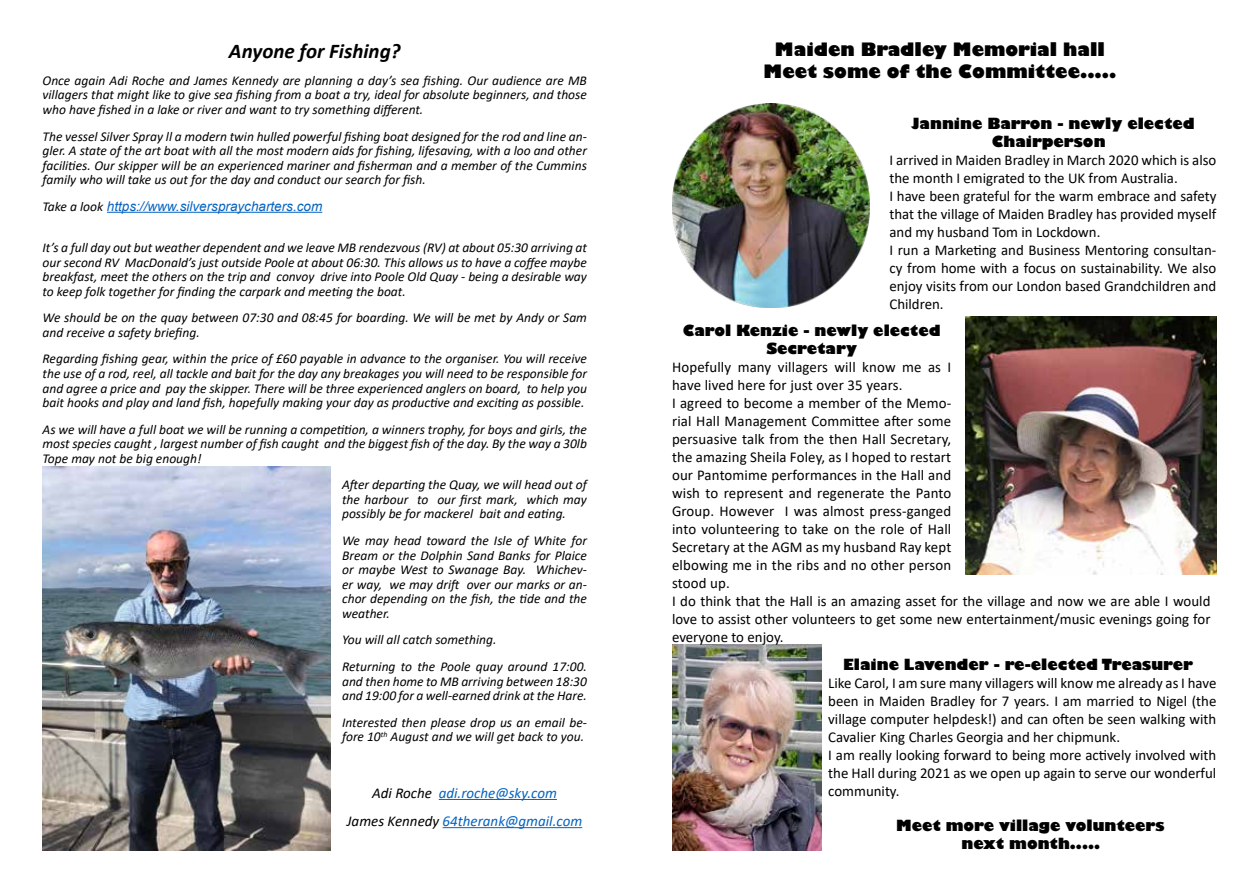
<style>
.page{position:relative;width:1259px;height:893px;background:#fff}
.page>*{position:absolute;margin:0;border:0;box-sizing:border-box;transform-origin:0 0}
.t1{font:italic 700 21px "Calibri";color:#000}
.t2{font:800 18px/21.6px "Gill Sans";color:#000;text-align:center}
.t3{font:15px/18px "Calibri";color:#000}
.t4{font:800 15px/18px "Gill Sans";color:#000;text-align:center}
.t5{font:italic 15px/28.2px "Calibri";color:#0563c1;text-align:center}
.t6{font:italic 13.5px/14.5px "Calibri";color:#000;text-align:justify}
.t7{font:italic 13.5px "Arial";color:#0563c1}
.s1{font-family:"Calibri";color:#000}
.s2{color:#000}
</style>
<div class="page">
<hr style="left:107px;top:212px;width:215px;height:1px;background:#0563c1">
<hr style="left:439px;top:799px;width:118px;height:1px;background:#0563c1">
<hr style="left:443px;top:827px;width:139px;height:1px;background:#0563c1">
<img style="left:43px;top:466px;width:288px;height:384px">
<img style="left:672px;top:104px;width:197px;height:203px">
<img style="left:966px;top:317px;width:250px;height:258px">
<img style="left:672px;top:644px;width:150px;height:206px">
<h1 class="t1" style="left:229px;top:36px;width:173px">Anyone for Fishing?</h1>
<p class="t6" style="left:43px;top:73px;width:546px">Once again Adi Roche and James Kennedy are planning a day’s sea fishing. Our audience are MB villagers that might like to give sea fishing from a boat a try, ideal for absolute beginners, and those who have fished in a lake or river and want to try something different.</p>
<p class="t6" style="left:43px;top:128px;width:546px">The vessel Silver Spray ll a modern twin hulled powerful fishing boat designed for the rod and line an&shy;gler. A state of the art boat with all the most modern aids for fishing, lifesaving, with a loo and other facilities. Our skipper will be an experienced mariner and fisherman and a member of the Cummins family who will take us out for the day and conduct our search for fish.</p>
<p class="t7" style="left:43px;top:197px;width:281px"><span class="s1">Take a look</span> https://www.silverspraycharters.com</p>
<p class="t6" style="left:43px;top:240px;width:546px">It’s a full day out but weather dependent and we leave MB rendezvous (RV) at about 05:30 arriving at our second RV MacDonald’s just outside Poole at about 06:30. This allows us to have a coffee maybe breakfast, meet the others on the trip and convoy drive into Poole Old Quay - being a desirable way to keep folk together for finding the carpark and meeting the boat.</p>
<p class="t6" style="left:43px;top:310px;width:546px">We should be on the quay between 07:30 and 08:45 for boarding. We will be met by Andy or Sam and receive a safety briefing.</p>
<p class="t6" style="left:43px;top:351px;width:546px">Regarding fishing gear, within the price of £60 payable in advance to the organiser. You will receive the use of a rod, reel, all tackle and bait for the day any breakages you will need to be responsible for and agree a price and pay the skipper. There will be three experienced anglers on board, to help you bait hooks and play and land fish, hopefully making your day as productive and exciting as possible.</p>
<p class="t6" style="left:43px;top:421px;width:546px">As we will have a full boat we will be running a competition, a winners trophy, for boys and girls, the most species caught , largest number of fish caught and the biggest fish of the day. By the way a 30lb Tope may not be big enough!</p>
<p class="t6" style="left:342px;top:477px;width:246px">After departing the Quay, we will head out of the harbour to our first mark, which may possibly be for mackerel bait and eating.</p>
<p class="t6" style="left:342px;top:533px;width:246px">We may head toward the Isle of White for Bream or the Dolphin Sand Banks for Plaice or maybe West to Swanage Bay. Whichev&shy;er way, we may drift over our marks or an&shy;chor depending on the fish, the tide and the weather.</p>
<p class="t6" style="left:342px;top:626px;width:246px;line-height:26.5px">You will all catch something.<br>Returning to the Poole quay around 17:00.</p>
<p class="t6" style="left:342px;top:673px;width:246px">and then home to MB arriving between 18:30 and 19:00 for a well-earned drink at the Hare.</p>
<p class="t6" style="left:342px;top:714px;width:246px">Interested then please drop us an email be&shy;fore 10<sup>th</sup> August and we will get back to you.</p>
<p class="t5" style="left:347px;top:778px;width:237px"><span class="s2">Adi Roche</span> adi.roche@sky.com<br><span class="s2">James Kennedy</span> 64therank@gmail.com</p>
<h2 class="t2" style="left:763px;top:40px;width:354px">Maiden Bradley Memorial hall<br>Meet some of the Committee.....</h2>
<p class="t4" style="left:911px;top:115px;width:285px">Jannine Barron - newly elected<br>Chairperson</p>
<p class="t3" style="left:889px;top:150px;width:328px">I arrived in Maiden Bradley in March 2020 which is also the month I emigrated to the UK from Australia.<br>I have been grateful for the warm embrace and safety that the village of Maiden Bradley has provided myself and my husband Tom in Lockdown.<br>I run a Marketing and Business Mentoring consultan&shy;cy from home with a focus on sustainability. We also enjoy visits from our London based Grandchildren and Children.</p>
<p class="t4" style="left:683px;top:322px;width:259px">Carol Kenzie - newly elected<br>Secretary</p>
<p class="t3" style="left:672px;top:357px;width:540px">Hopefully many villagers will know me as I<br>have lived here for just over 35 years.<br>I agreed to become a member of the Memo-<br>rial Hall Management Committee after some<br>persuasive talk from the then Hall Secretary,<br>the amazing Sheila Foley, as I hoped to restart<br>our Pantomime performances in the Hall and<br>wish to represent and regenerate the Panto<br>Group. However I was almost press-ganged<br>into volunteering to take on the role of Hall<br>Secretary at the AGM as my husband Ray kept<br>elbowing me in the ribs and no other person<br>stood up.<br>I do think that the Hall is an amazing asset for the village and now we are able I would love to assist other volunteers to get some new entertainment/music evenings going for everyone to enjoy.</p>
<p class="t4" style="left:843px;top:656px;width:351px">Elaine Lavender - re-elected Treasurer</p>
<p class="t3" style="left:828px;top:674px;width:390px">Like Carol, I am sure many villagers will know me already as I have been in Maiden Bradley for 7 years. I am married to Nigel (the village computer helpdesk!) and can often be seen walking with Cavalier King Charles Georgia and her chipmunk.<br>I am really looking forward to being more actively involved with the Hall during 2021 as we open up again to serve our wonderful community.</p>
<p class="t4" style="left:896px;top:817px;width:270px">Meet more village volunteers next month.....</p>
</div>
